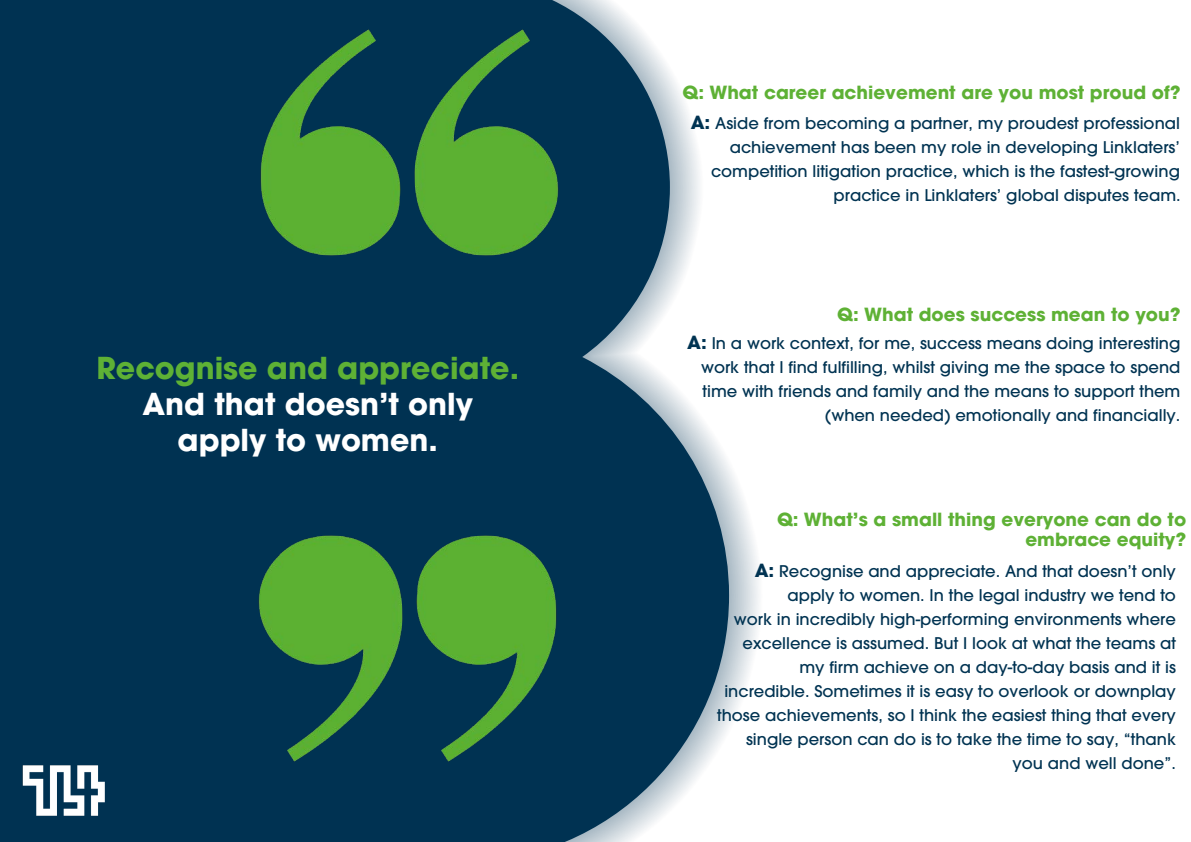
<style>
.page{position:relative;width:1191px;height:842px;background:#fff}
.page>*{position:absolute;margin:0;border:0;box-sizing:border-box;transform-origin:0 0}
.t1{font:700 30px/36px "ITC Avant Garde Pro";color:#fff;text-align:center}
.t2{font:700 30px "ITC Avant Garde Pro";color:#5eb135}
.t3{font:700 18px/19.9px "ITC Avant Garde Pro";color:#5eb135;text-align:right}
.t4{font:500 16px/24px "ITC Avant Garde Pro";color:#003352;text-align:right}
.s1{font-weight:700;font-size:18px}
</style>
<div class="page">
<div style="left:428px;top:0;width:335px;height:842px;background:#003252;opacity:.56"></div>
<svg style="left:483px;top:0;width:246px;height:842px;fill:#003252"></svg>
<div style="left:0;top:0;width:483px;height:842px;background:#003252"></div>
<img style="left:22px;top:765px;width:83px;height:51px">
<img style="left:258px;top:477px;width:320px;height:342px">
<img style="left:260px;top:0;width:321px;height:314px">
<h1 class="t2" style="left:96px;top:348px;width:424px">Recognise and appreciate.</h1>
<h1 class="t1" style="left:142px;top:386px;width:332px">And that doesn’t only apply to women.</h1>
<p class="t3" style="left:682px;top:82px;width:500px">Q: What career achievement are you most proud of?</p>
<p class="t4" style="left:690px;top:111px;width:491px"><span class="s1">A:</span> Aside from becoming a partner, my proudest professional achievement has been my role in developing Linklaters’ competition litigation practice, which is the fastest-growing practice in Linklaters’ global disputes team.</p>
<p class="t3" style="left:837px;top:304px;width:345px">Q: What does success mean to you?</p>
<p class="t4" style="left:687px;top:331px;width:495px"><span class="s1">A:</span> In a work context, for me, success means doing interesting work that I find fulfilling, whilst giving me the space to spend time with friends and family and the means to support them (when needed) emotionally and financially.</p>
<p class="t3" style="left:777px;top:509px;width:411px">Q: What’s a small thing everyone can do to embrace equity?</p>
<p class="t4" style="left:717px;top:559px;width:460px"><span class="s1">A:</span> Recognise and appreciate. And that doesn’t only apply to women. In the legal industry we tend to<br>work in incredibly high-performing environments where excellence is assumed. But I look at what the teams at my firm achieve on a day-to-day basis and it is incredible. Sometimes it is easy to overlook or downplay those achievements, so I think the easiest thing that every single person can do is to take the time to say, “thank you and well done”.</p>
</div>
